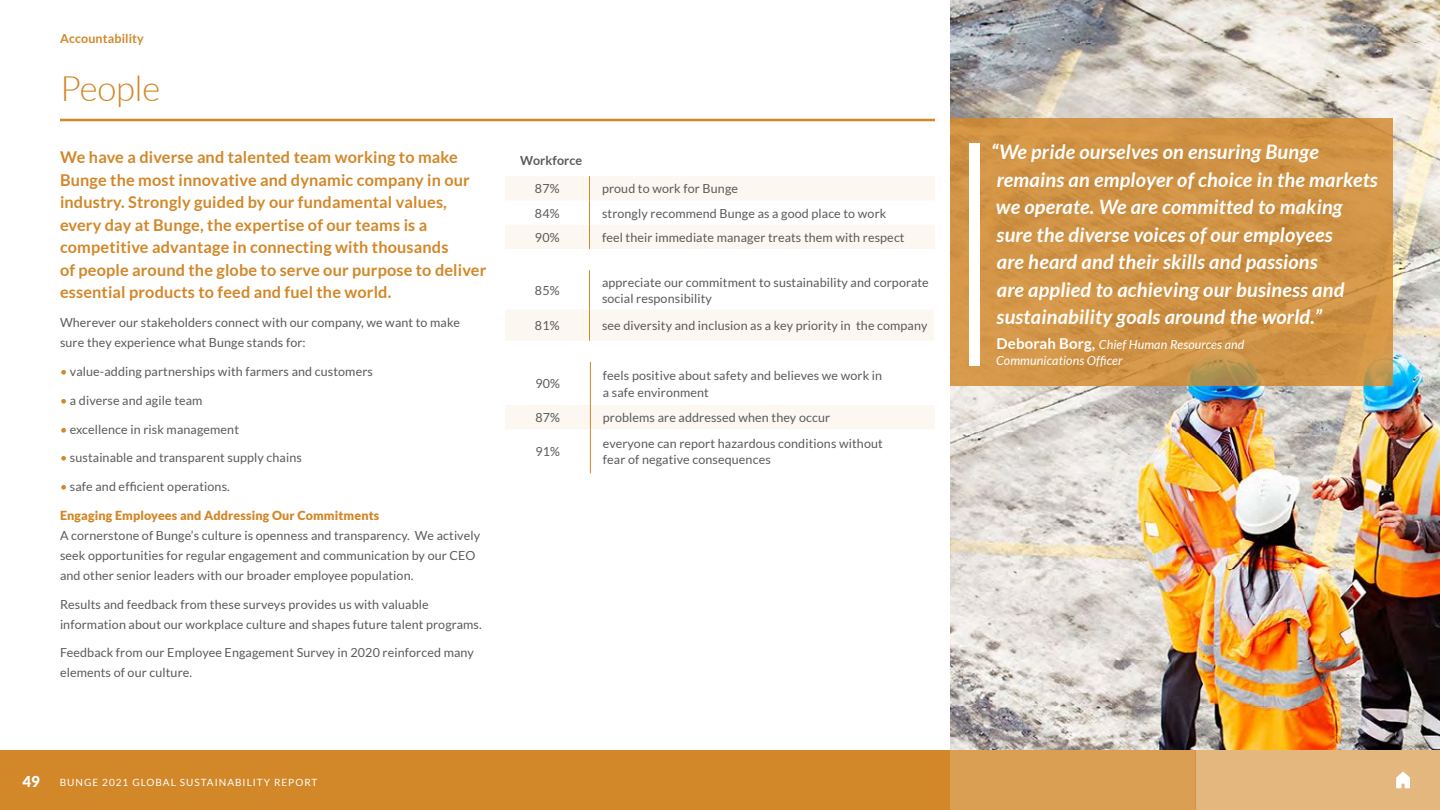
<style>
.page{position:relative;width:1440px;height:810px;background:#fff}
.page>*{position:absolute;margin:0;border:0;box-sizing:border-box;transform-origin:0 0}
.t1{font:300 35px "Lato";letter-spacing:-.01em;color:#d28728}
.t2{font:italic 700 20px/27.5px "Lato";letter-spacing:.01em;color:#fff}
.t3{font:700 16.25px/22.5px "Lato";letter-spacing:.01em;color:#d28728}
.t4{font:900 15px "Lato";color:#fff}
.t5{font:12.5px/20px "Lato";letter-spacing:.01em;color:#5a5a5a}
.t6{font:italic 12.5px/16.2px "Lato";letter-spacing:.01em;color:#fff}
.t7{font:900 12.5px "Lato";letter-spacing:.01em;color:#d28728}
.t8{font:700 12.5px "Lato";letter-spacing:.01em;color:#d28728}
.t9{font:700 12.5px "Lato";letter-spacing:.01em;color:#5a5a5a}
.t10{font:10px "Lato";letter-spacing:.1em;color:#fff}
.s1{color:#d28728}
.s2{font-weight:700;font-style:normal;font-size:15px}
</style>
<div class="page">
<div style="left:0;top:750px;width:950px;height:60px;background:#d28728"></div>
<div style="left:950px;top:750px;width:246px;height:60px;background:#db9f53"></div>
<div style="left:1196px;top:750px;width:244px;height:60px;background:#e4b77e"></div>
<svg style="left:1396px;top:772px;width:14px;height:16px"></svg>
<img style="left:950px;top:0;width:490px;height:750px">
<svg style="left:505px;top:176px;width:430px;height:73px"></svg>
<div style="left:505px;top:310px;width:429px;height:30px;background:#fcf7f0"></div>
<hr style="left:589px;top:270px;width:1px;height:40px;background:#d28728">
<hr style="left:589px;top:310px;width:1px;height:31px;background:#d28728">
<hr style="left:590px;top:362px;width:1px;height:43px;background:#d28728">
<div style="left:505px;top:405px;width:430px;height:24px;background:#fcf7f0"></div>
<hr style="left:590px;top:429px;width:1px;height:44px;background:#d28728">
<hr style="left:60px;top:119px;width:875px;height:2px;background:#d28728">
<div style="left:950px;top:119px;width:442px;height:267px;background:#d19446"></div>
<div style="left:969px;top:143px;width:11px;height:222px;background:#fff"></div>
<p class="t8" style="left:60px;top:31px;width:85px">Accountability</p>
<h1 class="t1" style="left:60px;top:66px;width:102px">People</h1>
<p class="t3" style="left:60px;top:146px;width:428px">We have a diverse and talented team working to make Bunge the most innovative and dynamic company in our industry. Strongly guided by our fundamental values, every day at Bunge, the expertise of our teams is a competitive advantage in connecting with thousands<br>of people around the globe to serve our purpose to deliver essential products to feed and fuel the world.</p>
<p class="t5" style="left:60px;top:312px;width:401px">Wherever our stakeholders connect with our company, we want to make sure they experience what Bunge stands for:</p>
<p class="t5" style="left:60px;top:361px;width:314px"><span class="s1">•</span> value-adding partnerships with farmers and customers</p>
<p class="t5" style="left:60px;top:390px;width:144px"><span class="s1">•</span> a diverse and agile team</p>
<p class="t5" style="left:60px;top:419px;width:181px"><span class="s1">•</span> excellence in risk management</p>
<p class="t5" style="left:60px;top:447px;width:243px"><span class="s1">•</span> sustainable and transparent supply chains</p>
<p class="t5" style="left:60px;top:476px;width:171px"><span class="s1">•</span> safe and efficient operations.</p>
<p class="t7" style="left:60px;top:507px;width:321px">Engaging Employees and Addressing Our Commitments</p>
<p class="t5" style="left:60px;top:525px;width:422px">A cornerstone of Bunge’s culture is openness and transparency. We actively seek opportunities for regular engagement and communication by our CEO and other senior leaders with our broader employee population.</p>
<p class="t5" style="left:60px;top:594px;width:423px">Results and feedback from these surveys provides us with valuable information about our workplace culture and shapes future talent programs.</p>
<p class="t5" style="left:60px;top:642px;width:415px">Feedback from our Employee Engagement Survey in 2020 reinforced many elements of our culture.</p>
<p class="t9" style="left:520px;top:153px;width:64px">Workforce</p>
<p class="t5" style="left:535px;top:178px;width:26px">87%</p>
<p class="t5" style="left:602px;top:178px;width:138px">proud to work for Bunge</p>
<p class="t5" style="left:535px;top:203px;width:26px">84%</p>
<p class="t5" style="left:602px;top:203px;width:286px">strongly recommend Bunge as a good place to work</p>
<p class="t5" style="left:535px;top:227px;width:26px">90%</p>
<p class="t5" style="left:602px;top:227px;width:304px">feel their immediate manager treats them with respect</p>
<p class="t5" style="left:535px;top:280px;width:26px">85%</p>
<p class="t5" style="left:602px;top:274px;width:328px;line-height:16.2px">appreciate our commitment to sustainability and corporate social responsibility</p>
<p class="t5" style="left:535px;top:315px;width:26px">81%</p>
<p class="t5" style="left:602px;top:315px;width:327px">see diversity and inclusion as a key priority in the company</p>
<p class="t5" style="left:535px;top:374px;width:26px">90%</p>
<p class="t5" style="left:603px;top:367px;width:281px;line-height:16.2px">feels positive about safety and believes we work in a safe environment</p>
<p class="t5" style="left:535px;top:407px;width:26px">87%</p>
<p class="t5" style="left:603px;top:407px;width:229px">problems are addressed when they occur</p>
<p class="t5" style="left:535px;top:442px;width:26px">91%</p>
<p class="t5" style="left:603px;top:435px;width:281px;line-height:16.2px">everyone can report hazardous conditions without fear of negative consequences</p>
<p class="t4" style="left:22px;top:773px;width:19px">49</p>
<p class="t10" style="left:60px;top:776px;width:259px">BUNGE 2021 GLOBAL SUSTAINABILITY REPORT</p>
<p class="t2" style="left:991px;top:138px;width:388px">“We pride ourselves on ensuring Bunge remains an employer of choice in the markets we operate. We are committed to making sure the diverse voices of our employees<br>are heard and their skills and passions<br>are applied to achieving our business and sustainability goals around the world.”</p>
<p class="t6" style="left:996px;top:336px;width:250px"><span class="s2">Deborah Borg,</span> Chief Human Resources and<br>Communications Officer</p>
</div>
